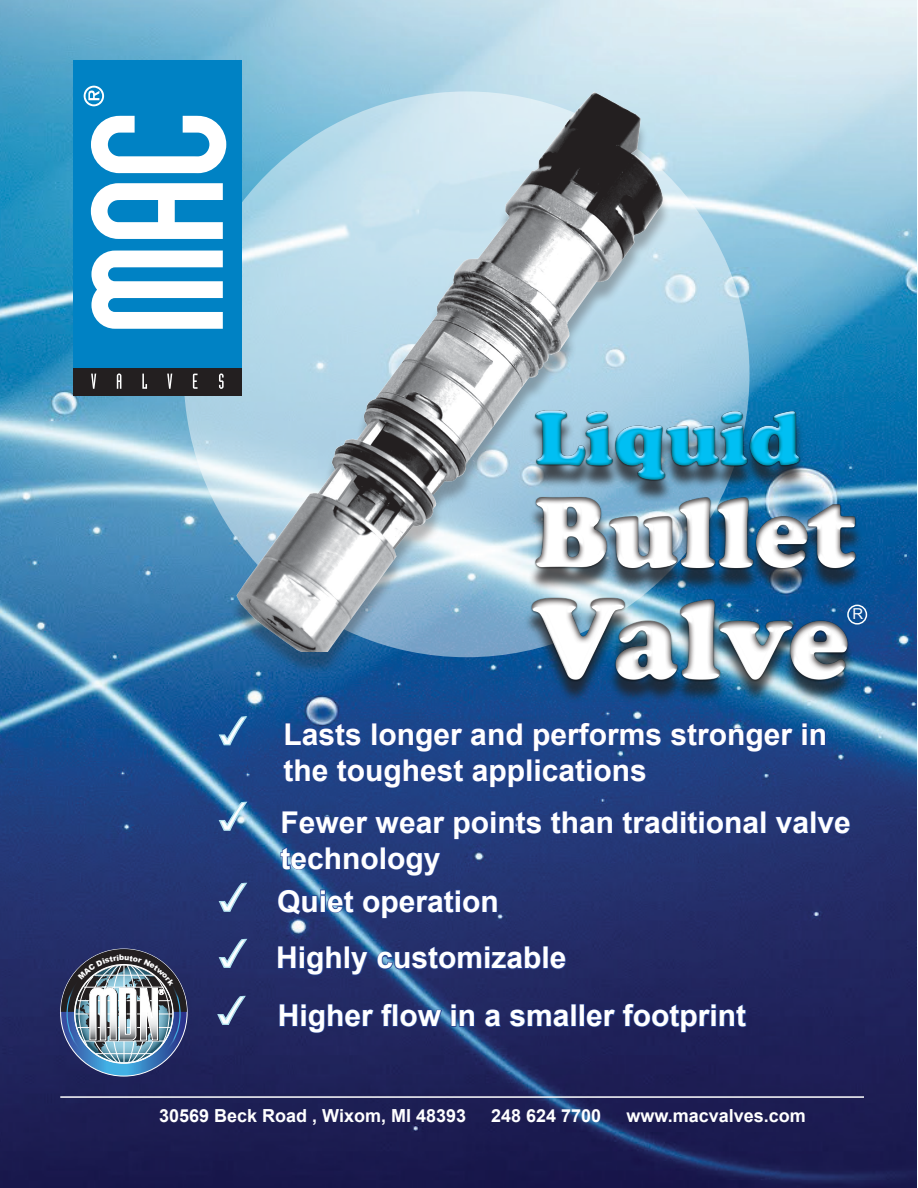
<style>
.page{position:relative;width:918px;height:1188px;background:#fff}
.page>*{position:absolute;margin:0;border:0;box-sizing:border-box;transform-origin:0 0}
.t1{font:700 30px/36px "Arial";color:#fff}
.t2{font:700 18px "Arial";color:#fff}
.t3{font:15px "Arial";color:#fff}
</style>
<div class="page">
<img style="left:0;top:0;width:917px;height:1188px">
<div style="left:230px;top:99px;width:441px;height:576px;background:#231f20;opacity:.32"></div>
<img style="left:203px;top:0;width:503px;height:652px">
<div style="left:74px;top:368px;width:168px;height:28px;background:#231f20"></div>
<div style="left:74px;top:60px;width:168px;height:308px;background:#0082c4"></div>
<svg style="left:84px;top:86px;width:142px;height:303px"></svg>
<hr style="left:60px;top:1096px;width:804px;height:2px;background:#fff">
<img style="left:521px;top:395px;width:309px;height:101px">
<svg style="left:219px;top:716px;width:28px;height:30px"></svg>
<svg style="left:219px;top:802px;width:28px;height:29px"></svg>
<svg style="left:219px;top:883px;width:28px;height:29px"></svg>
<svg style="left:219px;top:939px;width:28px;height:29px"></svg>
<svg style="left:217px;top:996px;width:29px;height:29px"></svg>
<div style="left:847px;top:605px;width:20px;height:20px;border:2px solid #fff;border-radius:50%"></div>
<img style="left:521px;top:496px;width:359px;height:95px">
<img style="left:505px;top:557px;width:347px;height:149px">
<svg style="left:669px;top:721px;width:125px;height:32px;background:#1e448a"></svg>
<svg style="left:802px;top:722px;width:25px;height:24px"></svg>
<div style="left:283px;top:721px;width:243px;height:68px;background:#1f428a"></div>
<div style="left:527px;top:758px;width:5px;height:23px;border:2px solid #25408f"></div>
<div style="left:533px;top:721px;width:129px;height:62px;background:#1f428a"></div>
<svg style="left:281px;top:810px;width:165px;height:25px;background:#233e83"></svg>
<svg style="left:453px;top:809px;width:89px;height:31px;background:#233d81"></svg>
<svg style="left:550px;top:809px;width:64px;height:26px;background:#233c81"></svg>
<svg style="left:621px;top:809px;width:139px;height:26px;background:#243a7e"></svg>
<div style="left:760px;top:810px;width:6px;height:23px;border:2px solid #25408f"></div>
<div style="left:810px;top:810px;width:6px;height:23px;border:2px solid #25408f"></div>
<svg style="left:774px;top:815px;width:77px;height:20px;background:#24387b"></svg>
<svg style="left:280px;top:845px;width:99px;height:26px;background:#294587"></svg>
<div style="left:380px;top:846px;width:6px;height:23px;border:2px solid #25408f"></div>
<svg style="left:387px;top:851px;width:55px;height:26px"></svg>
<svg style="left:277px;top:888px;width:78px;height:28px;background:#2c4a8a"></svg>
<svg style="left:362px;top:888px;width:136px;height:31px;background:#243678"></svg>
<svg style="left:277px;top:945px;width:65px;height:31px;background:#243374"></svg>
<div style="left:344px;top:946px;width:6px;height:23px;border:2px solid #25408f"></div>
<svg style="left:349px;top:951px;width:21px;height:25px"></svg>
<svg style="left:376px;top:945px;width:166px;height:26px;background:#263879"></svg>
<div style="left:543px;top:946px;width:5px;height:23px;border:2px solid #25408f"></div>
<svg style="left:549px;top:951px;width:18px;height:19px"></svg>
<svg style="left:278px;top:1003px;width:165px;height:31px;background:#23316f"></svg>
<svg style="left:451px;top:1004px;width:25px;height:24px"></svg>
<svg style="left:484px;top:1008px;width:87px;height:20px;background:#222e6e"></svg>
<div style="left:571px;top:1004px;width:6px;height:23px;border:2px solid #25408f"></div>
<div style="left:579px;top:1004px;width:6px;height:23px;border:2px solid #25408f"></div>
<svg style="left:586px;top:1002px;width:161px;height:32px;background:#202966"></svg>
<svg style="left:61px;top:949px;width:126px;height:127px"></svg>
<svg style="left:61px;top:949px;width:126px;height:114px;background:#6b7a8f"></svg>
<p class="t3" style="left:852px;top:604px;width:12px">R</p>
<p class="t1" style="left:284px;top:717px;width:545px">Lasts longer and performs stronger in the toughest applications</p>
<p class="t1" style="left:281px;top:805px;width:572px">Fewer wear points than traditional valve technology</p>
<p class="t1" style="left:276px;top:873px;width:471px;line-height:57.2px">Quiet operation<br>Highly customizable<br>Higher flow in a smaller footprint</p>
<p class="t2" style="left:159px;top:1104px;width:308px">30569 Beck Road , Wixom, MI 48393</p>
<p class="t2" style="left:491px;top:1104px;width:112px">248 624 7700</p>
<p class="t2" style="left:626px;top:1104px;width:181px">www.macvalves.com</p>
</div>
